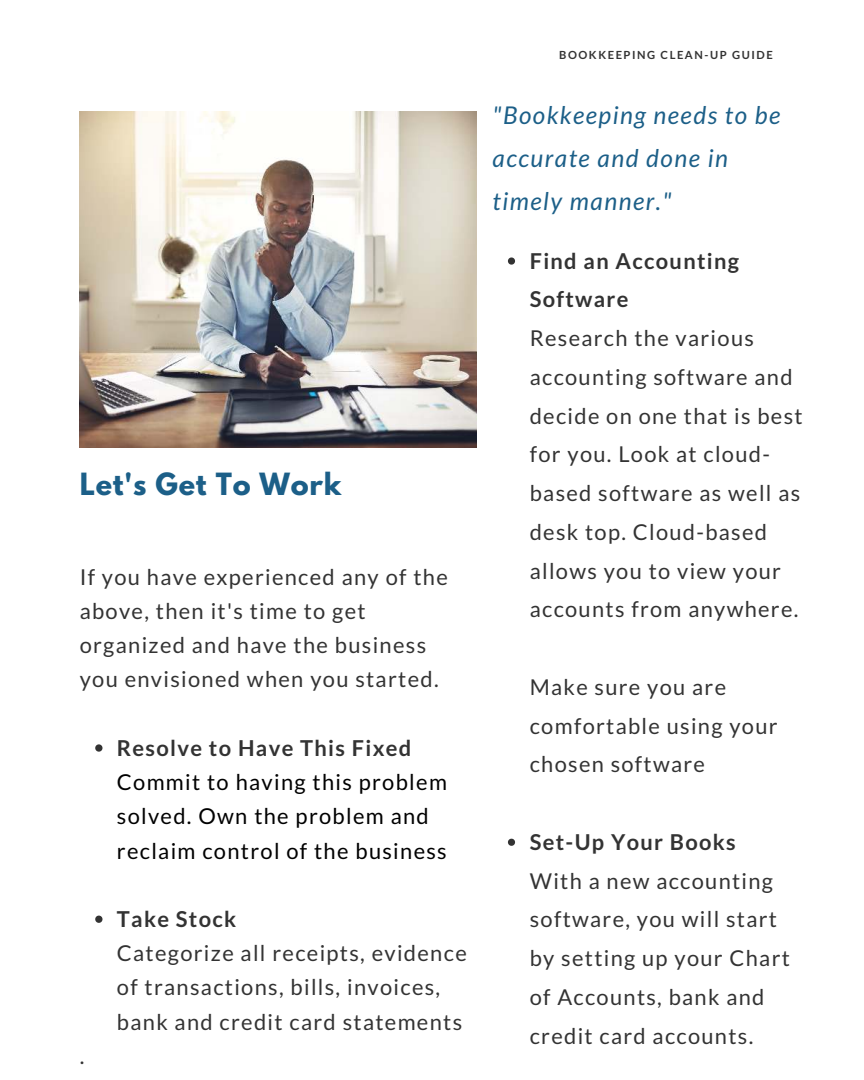
<style>
.page{position:relative;width:864px;height:1080px;background:#fff}
.page>*{position:absolute;margin:0;border:0;box-sizing:border-box;transform-origin:0 0}
.t1{font:700 27.15px "League Spartan";letter-spacing:.03em;color:#1c5f88}
.t2{font:italic 24.45px/42.9px "Lato";letter-spacing:.06em;color:#1c5f88}
.t3{font:21.9px/38.7px "Lato";letter-spacing:.06em;color:#333}
.t4{font:21.9px/34.2px "Lato";letter-spacing:.06em;color:#000}
.t5{font:700 21.9px/38.7px "Lato";letter-spacing:.06em;color:#333}
.t6{font:700 11.25px "Lato";letter-spacing:.14em;color:#333}
</style>
<div class="page">
<svg style="left:508px;top:257px;width:7px;height:8px"></svg>
<svg style="left:508px;top:839px;width:7px;height:7px"></svg>
<svg style="left:95px;top:744px;width:7px;height:8px"></svg>
<svg style="left:95px;top:916px;width:7px;height:7px"></svg>
<img style="left:80px;top:112px;width:397px;height:335px">
<p class="t1" style="left:80px;top:463px;width:263px">Let's Get To Work</p>
<p class="t3" style="left:80px;top:559px;width:370px;line-height:34.2px">If you have experienced any of the above, then it's time to get organized and have the business you envisioned when you started.</p>
<p class="t5" style="left:117px;top:728px;width:296px">Resolve to Have This Fixed</p>
<p class="t4" style="left:117px;top:765px;width:332px">Commit to having this problem solved. Own the problem and reclaim control of the business</p>
<p class="t5" style="left:117px;top:899px;width:121px">Take Stock</p>
<p class="t3" style="left:80px;top:1037px;width:6px">.</p>
<p class="t3" style="left:117px;top:936px;width:351px;line-height:34.2px">Categorize all receipts, evidence of transactions, bills, invoices, bank and credit card statements</p>
<p class="t6" style="left:559px;top:48px;width:215px">BOOKKEEPING CLEAN-UP GUIDE</p>
<p class="t2" style="left:493px;top:95px;width:289px">"Bookkeeping needs to be accurate and done in timely manner."</p>
<p class="t5" style="left:530px;top:241px;width:211px">Find an Accounting<br>Software</p>
<p class="t3" style="left:530px;top:319px;width:274px">Research the various accounting software and decide on one that is best for you. Look at cloud&shy;based software as well as desk top. Cloud-based allows you to view your accounts from anywhere.</p>
<p class="t3" style="left:530px;top:668px;width:249px">Make sure you are comfortable using your chosen software</p>
<p class="t5" style="left:530px;top:822px;width:208px">Set-Up Your Books</p>
<p class="t3" style="left:530px;top:861px;width:262px">With a new accounting software, you will start by setting up your Chart of Accounts, bank and credit card accounts.</p>
</div>
